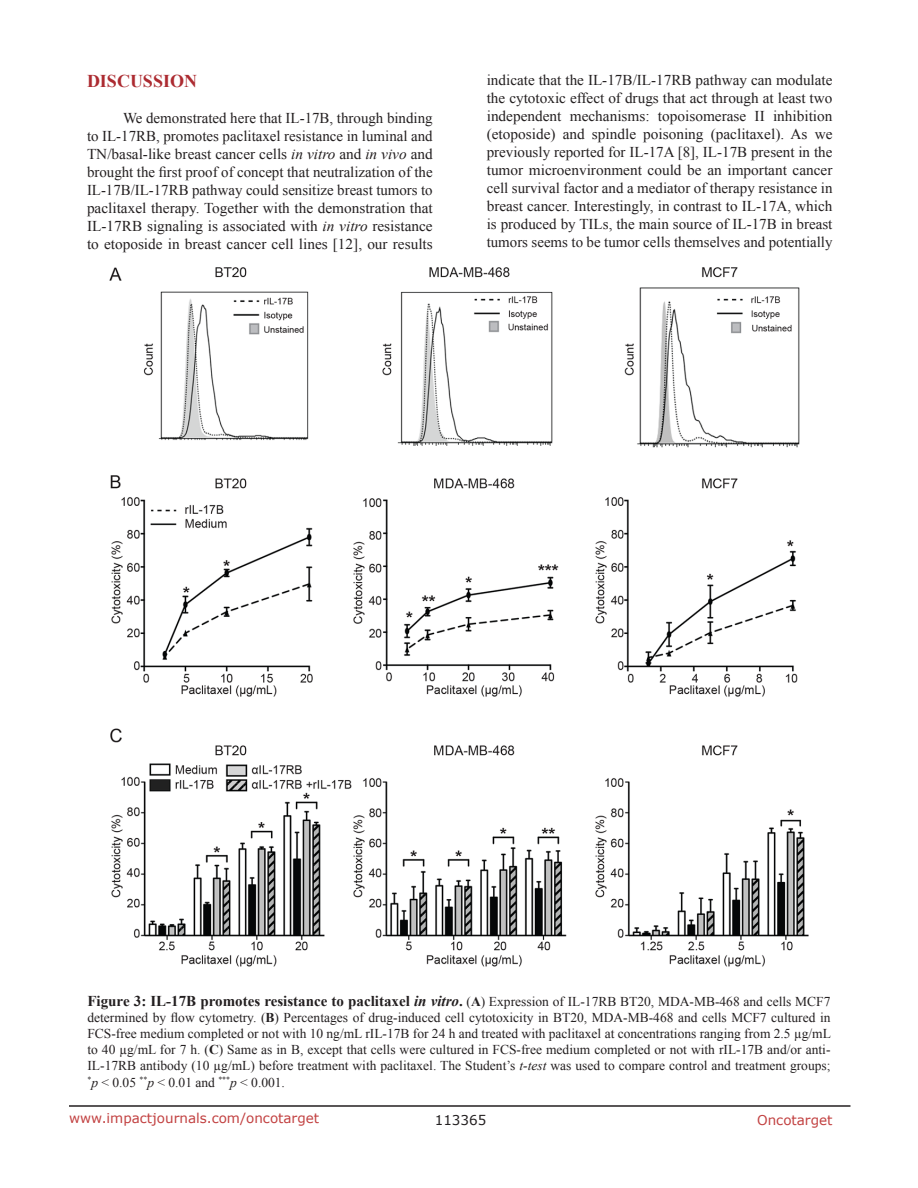
<style>
.page{position:relative;width:918px;height:1188px;background:#fff}
.page>*{position:absolute;margin:0;border:0;box-sizing:border-box;transform-origin:0 0}
.Heading{font:700 18px "Times New Roman";color:#ac2b31}
.BodyText{font:15px/18px "Times New Roman";color:#231f20;text-align:justify}
.Figuretrx{font:13.5px/16.2px "Times New Roman";color:#231f20;text-align:justify}
.t1{font:13.5px "Verdana";color:#c24141}
.t2{font:13.5px "Verdana";color:#231f20}
.s1{font-style:italic}
.s2{font-weight:700;font-size:15px}
.s3{font-weight:700;font-style:italic;font-size:15px}
.s4{font-weight:700}
</style>
<div class="page">
<hr style="left:69px;top:1105px;width:781px;height:2px;background:#231f20">
<img style="left:109px;top:267px;width:700px;height:700px">
<p class="Heading" style="left:87px;top:69px;width:112px">DISCUSSION</p>
<p class="BodyText" style="left:87px;top:109px;width:347px;text-indent:36px">We demonstrated here that IL-17B, through binding to IL-17RB, promotes paclitaxel resistance in luminal and TN/basal-like breast cancer cells <span class="s1">in vitro</span> and <span class="s1">in vivo</span> and brought the first proof of concept that neutralization of the IL-17B/IL-17RB pathway could sensitize breast tumors to paclitaxel therapy. Together with the demonstration that IL-17RB signaling is associated with <span class="s1">in vitro</span> resistance to etoposide in breast cancer cell lines [12], our results</p>
<p class="BodyText" style="left:487px;top:71px;width:347px">indicate that the IL-17B/IL-17RB pathway can modulate the cytotoxic effect of drugs that act through at least two independent mechanisms: topoisomerase II inhibition (etoposide) and spindle poisoning (paclitaxel). As we previously reported for IL-17A [8], IL-17B present in the tumor microenvironment could be an important cancer cell survival factor and a mediator of therapy resistance in breast cancer. Interestingly, in contrast to IL-17A, which is produced by TILs, the main source of IL-17B in breast tumors seems to be tumor cells themselves and potentially</p>
<p class="Figuretrx" style="left:87px;top:993px;width:745px"><span class="s2">Figure 3: IL-17B promotes resistance to paclitaxel</span> <span class="s3">in vitro</span><span class="s2">.</span> (<span class="s4">A</span>) Expression of IL-17RB BT20, MDA-MB-468 and cells MCF7 determined by flow cytometry. (<span class="s4">B</span>) Percentages of drug-induced cell cytotoxicity in BT20, MDA-MB-468 and cells MCF7 cultured in FCS-free medium completed or not with 10 ng/mL rIL-17B for 24 h and treated with paclitaxel at concentrations ranging from 2.5 µg/mL to 40 µg/mL for 7 h. (<span class="s4">C</span>) Same as in B, except that cells were cultured in FCS-free medium completed or not with rIL-17B and/or anti-IL-17RB antibody (10 µg/mL) before treatment with paclitaxel. The Student’s <span class="s1">t-test</span> was used to compare control and treatment groups; <sup>*</sup><span class="s1">p</span> &lt; 0.05 <sup>**</sup><span class="s1">p</span> &lt; 0.01 and <sup>***</sup><span class="s1">p</span> &lt; 0.001.</p>
<p class="t1" style="left:69px;top:1109px;width:252px">www.impactjournals.com/oncotarget</p>
<p class="t2" style="left:435px;top:1111px;width:53px">113365</p>
<p class="t1" style="left:757px;top:1111px;width:77px">Oncotarget</p>
</div>
